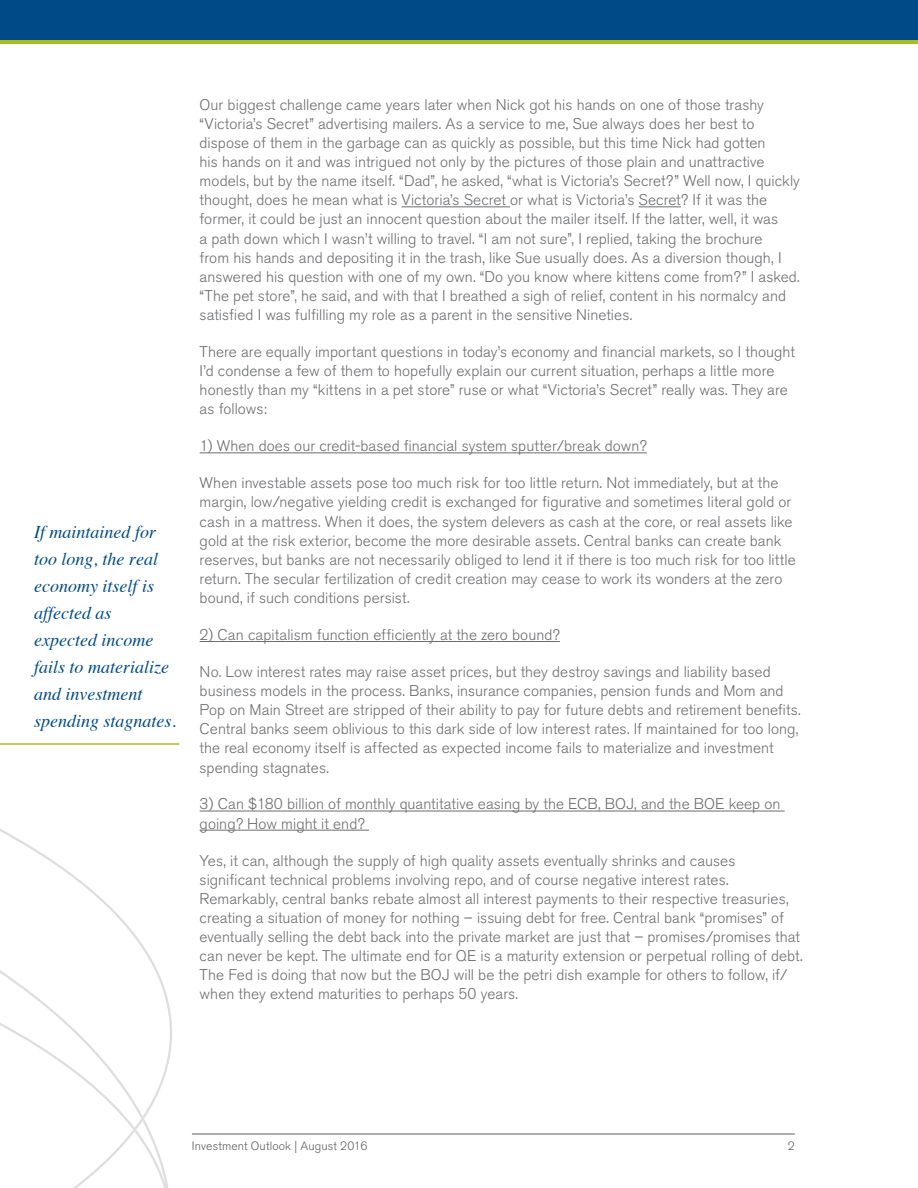
<style>
.page{position:relative;width:918px;height:1188px;background:#fff}
.page>*{position:absolute;margin:0;border:0;box-sizing:border-box;transform-origin:0 0}
.Pull_Side_Quote{font:italic 18px/27px "Times";color:#004a87}
.Main_Body_Copy{font:300 15.3px/19.2px "Akzidenz Grotesk BE";letter-spacing:.005em;color:#6c6d70}
.Legal_Footnotes{font:300 12px "Akzidenz Grotesk BE";letter-spacing:.015em;color:#5f5f62}
</style>
<div class="page">
<hr style="left:192px;top:1134px;width:603px;height:1px;background:#5f5f62">
<div style="left:0;top:0;width:918px;height:41px;background:#004a87"></div>
<hr style="left:0;top:41px;width:918px;height:3px;background:#aebc21">
<svg style="left:0;top:829px;width:172px;height:359px"></svg>
<hr style="left:0;top:743px;width:179px;height:2px;background:#aebc21">
<hr style="left:402px;top:206px;width:108px;height:1px;background:#6c6d70">
<hr style="left:639px;top:206px;width:42px;height:1px;background:#6c6d70">
<hr style="left:200px;top:452px;width:447px;height:1px;background:#6c6d70">
<hr style="left:200px;top:641px;width:360px;height:1px;background:#6c6d70">
<hr style="left:200px;top:811px;width:585px;height:1px;background:#6c6d70">
<hr style="left:200px;top:830px;width:169px;height:1px;background:#6c6d70">
<p class="Pull_Side_Quote" style="left:34px;top:518px;width:144px">If maintained for too long, the real economy itself is affected as expected income fails to materialize and investment spending stagnates.</p>
<p class="Main_Body_Copy" style="left:200px;top:95px;width:602px">Our biggest challenge came years later when Nick got his hands on one of those trashy “Victoria’s Secret” advertising mailers. As a service to me, Sue always does her best to dispose of them in the garbage can as quickly as possible, but this time Nick had gotten<br>his hands on it and was intrigued not only by the pictures of those plain and unattractive models, but by the name itself. “Dad”, he asked, “what is Victoria’s Secret?” Well now, I quickly thought, does he mean what is Victoria’s Secret or what is Victoria’s Secret? If it was the former, it could be just an innocent question about the mailer itself. If the latter, well, it was<br>a path down which I wasn’t willing to travel. “I am not sure”, I replied, taking the brochure<br>from his hands and depositing it in the trash, like Sue usually does. As a diversion though, I answered his question with one of my own. “Do you know where kittens come from?” I asked. “The pet store”, he said, and with that I breathed a sigh of relief, content in his normalcy and satisfied I was fulfilling my role as a parent in the sensitive Nineties.</p>
<p class="Main_Body_Copy" style="left:200px;top:342px;width:597px">There are equally important questions in today’s economy and financial markets, so I thought I’d condense a few of them to hopefully explain our current situation, perhaps a little more honestly than my “kittens in a pet store” ruse or what “Victoria’s Secret” really was. They are as follows:</p>
<p class="Main_Body_Copy" style="left:200px;top:437px;width:449px">1) When does our credit-based financial system sputter/break down?</p>
<p class="Main_Body_Copy" style="left:200px;top:474px;width:598px">When investable assets pose too much risk for too little return. Not immediately, but at the margin, low/negative yielding credit is exchanged for figurative and sometimes literal gold or cash in a mattress. When it does, the system delevers as cash at the core, or real assets like gold at the risk exterior, become the more desirable assets. Central banks can create bank reserves, but banks are not necessarily obliged to lend it if there is too much risk for too little return. The secular fertilization of credit creation may cease to work its wonders at the zero bound, if such conditions persist.</p>
<p class="Main_Body_Copy" style="left:200px;top:625px;width:362px">2) Can capitalism function efficiently at the zero bound?</p>
<p class="Main_Body_Copy" style="left:200px;top:662px;width:603px">No. Low interest rates may raise asset prices, but they destroy savings and liability based business models in the process. Banks, insurance companies, pension funds and Mom and Pop on Main Street are stripped of their ability to pay for future debts and retirement benefits.<br>Central banks seem oblivious to this dark side of low interest rates. If maintained for too long, the real economy itself is affected as expected income fails to materialize and investment spending stagnates.</p>
<p class="Main_Body_Copy" style="left:200px;top:795px;width:582px">3) Can $180 billion of monthly quantitative easing by the ECB, BOJ, and the BOE keep on going? How might it end?</p>
<p class="Main_Body_Copy" style="left:200px;top:851px;width:604px">Yes, it can, although the supply of high quality assets eventually shrinks and causes significant technical problems involving repo, and of course negative interest rates.<br>Remarkably, central banks rebate almost all interest payments to their respective treasuries, creating a situation of money for nothing – issuing debt for free. Central bank “promises” of eventually selling the debt back into the private market are just that – promises/promises that can never be kept. The ultimate end for QE is a maturity extension or perpetual rolling of debt.<br>The Fed is doing that now but the BOJ will be the petri dish example for others to follow, if/ when they extend maturities to perhaps 50 years.</p>
<p class="Legal_Footnotes" style="left:192px;top:1139px;width:177px">Investment Outlook | August 2016</p>
<p class="Legal_Footnotes" style="left:788px;top:1139px;width:8px">2</p>
</div>
